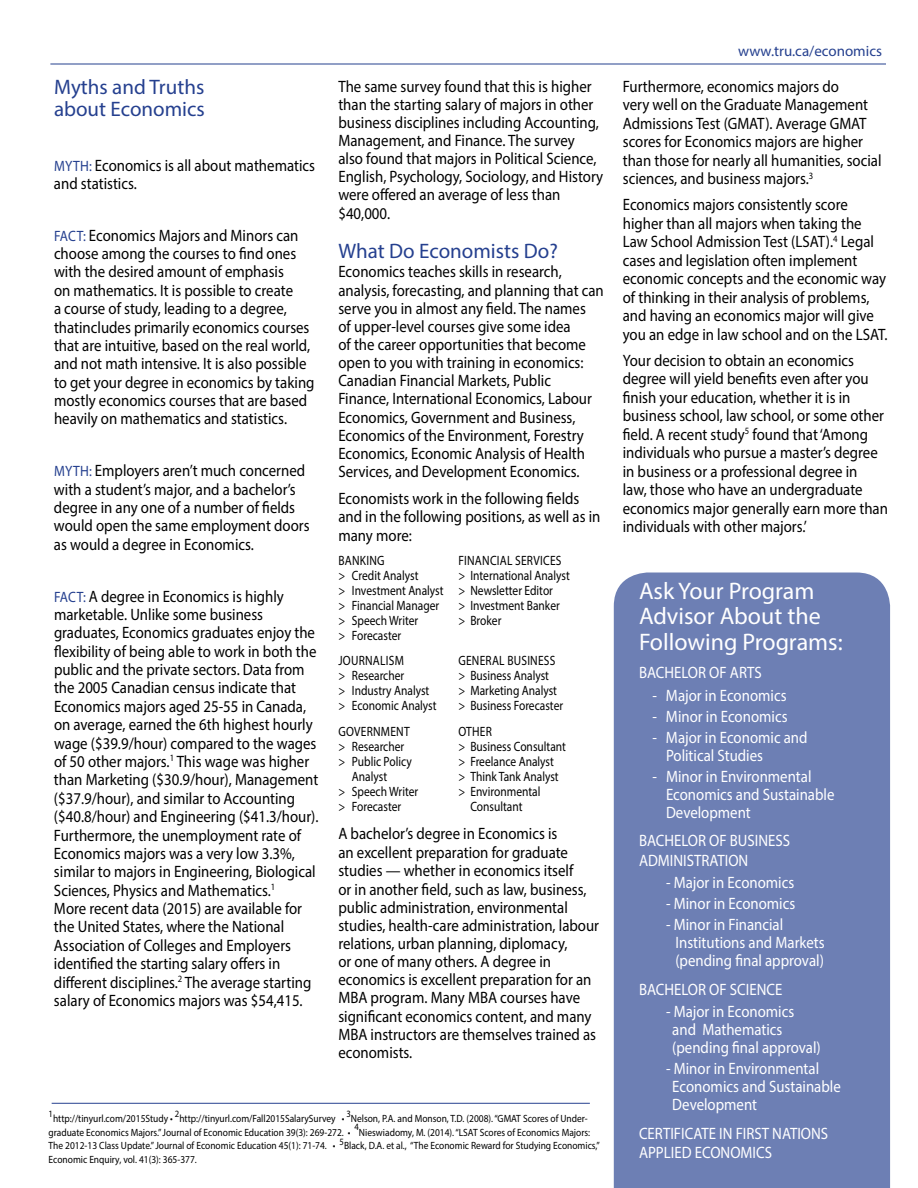
<style>
.page{position:relative;width:918px;height:1188px;background:#fff}
.page>*{position:absolute;margin:0;border:0;box-sizing:border-box;transform-origin:0 0}
.t1{font:24px/25.5px "Myriad Pro";color:#fff}
.t2{font:21px/21.5px "Myriad Pro";color:#25408f}
.t3{font:16.5px/18.5px "Myriad Pro";color:#000;scale:.9 1}
.t4{font:16.5px/18px "Myriad Pro";color:#fff;scale:.9 1}
.t5{font:15px "Myriad Pro";color:#25408f}
.t6{font:13.5px/15.1px "Myriad Pro";color:#000;scale:.85 1}
.t7{font:13.5px "Myriad Pro";letter-spacing:.02em;color:#000;scale:.85 1}
.t8{font:10.5px/13.5px "Myriad Pro";color:#000;scale:.9 1}
.t9{font:9.6px "Myriad Pro";color:#000;scale:.9 1}
.s1{font-size:15px;color:#25408f}
</style>
<div class="page">
<hr style="left:50px;top:64px;width:836px;height:1px;background:#25408f">
<div style="left:613px;top:572px;width:278px;height:616px;background:#6d7fb4"></div>
<hr style="left:52px;top:1103px;width:538px;height:1px;background:#25408f">
<p class="t2" style="left:54px;top:76px;width:152px">Myths and Truths about Economics</p>
<p class="t3" style="left:54px;top:156px;width:292px"><span class="s1">MYTH:</span> Economics is all about mathematics and statistics.</p>
<p class="t3" style="left:54px;top:226px;width:291px"><span class="s1">FACT:</span> Economics Majors and Minors can choose among the courses to find ones with the desired amount of emphasis<br>on mathematics. It is possible to create<br>a course of study, leading to a degree, thatincludes primarily economics courses that are intuitive, based on the real world, and not math intensive. It is also possible to get your degree in economics by taking mostly economics courses that are based heavily on mathematics and statistics.</p>
<p class="t3" style="left:54px;top:461px;width:286px"><span class="s1">MYTH:</span> Employers aren’t much concerned with a student’s major, and a bachelor’s degree in any one of a number of fields would open the same employment doors as would a degree in Economics.</p>
<p class="t3" style="left:54px;top:587px;width:295px"><span class="s1">FACT:</span> A degree in Economics is highly marketable. Unlike some business graduates, Economics graduates enjoy the flexibility of being able to work in both the public and the private sectors. Data from the 2005 Canadian census indicate that Economics majors aged 25-55 in Canada, on average, earned the 6th highest hourly wage ($39.9/hour) compared to the wages of 50 other majors.<sup>1</sup> This wage was higher than Marketing ($30.9/hour), Management ($37.9/hour), and similar to Accounting ($40.8/hour) and Engineering ($41.3/hour).<br>Furthermore, the unemployment rate of Economics majors was a very low 3.3%, similar to majors in Engineering, Biological Sciences, Physics and Mathematics.<sup>1<br></sup>More recent data (2015) are available for the United States, where the National Association of Colleges and Employers identified the starting salary offers in different disciplines.<sup>2</sup> The average starting salary of Economics majors was $54,415.</p>
<p class="t3" style="left:338px;top:77px;width:296px">The same survey found that this is higher than the starting salary of majors in other business disciplines including Accounting, Management, and Finance. The survey also found that majors in Political Science, English, Psychology, Sociology, and History were offered an average of less than $40,000.</p>
<p class="t2" style="left:338px;top:240px;width:221px">What Do Economists Do?</p>
<p class="t3" style="left:338px;top:263px;width:296px">Economics teaches skills in research, analysis, forecasting, and planning that can serve you in almost any field. The names<br>of upper-level courses give some idea<br>of the career opportunities that become open to you with training in economics:<br>Canadian Financial Markets, Public Finance, International Economics, Labour Economics, Government and Business, Economics of the Environment, Forestry Economics, Economic Analysis of Health Services, and Development Economics.</p>
<p class="t3" style="left:338px;top:489px;width:293px">Economists work in the following fields and in the following positions, as well as in many more:</p>
<p class="t7" style="left:339px;top:552px;width:56px">BANKING</p>
<p class="t7" style="left:458px;top:552px;width:123px">FINANCIAL SERVICES</p>
<p class="t6" style="left:338px;top:568px;width:96px">&gt; Credit Analyst</p>
<p class="t6" style="left:338px;top:568px;width:274px;text-indent:120px">&gt; International Analyst &gt; Investment Analyst &gt; Newsletter Editor<br>&gt; Financial Manager</p>
<p class="t6" style="left:458px;top:598px;width:121px">&gt; Investment Banker</p>
<p class="t6" style="left:338px;top:613px;width:96px">&gt; Speech Writer</p>
<p class="t6" style="left:458px;top:613px;width:52px">&gt; Broker</p>
<p class="t6" style="left:338px;top:624px;width:79px;line-height:24.2px">&gt; Forecaster<br>JOURNALISM</p>
<p class="t7" style="left:458px;top:652px;width:116px">GENERAL BUSINESS</p>
<p class="t6" style="left:338px;top:667px;width:79px">&gt; Researcher</p>
<p class="t6" style="left:458px;top:667px;width:108px">&gt; Business Analyst</p>
<p class="t6" style="left:338px;top:683px;width:109px">&gt; Industry Analyst</p>
<p class="t6" style="left:458px;top:683px;width:118px">&gt; Marketing Analyst</p>
<p class="t6" style="left:338px;top:698px;width:117px">&gt; Economic Analyst</p>
<p class="t6" style="left:458px;top:698px;width:125px">&gt; Business Forecaster</p>
<p class="t7" style="left:339px;top:723px;width:85px">GOVERNMENT</p>
<p class="t6" style="left:458px;top:723px;width:41px">OTHER</p>
<p class="t6" style="left:338px;top:739px;width:79px">&gt; Researcher</p>
<p class="t6" style="left:458px;top:739px;width:128px">&gt; Business Consultant</p>
<p class="t6" style="left:338px;top:754px;width:88px">&gt; Public Policy</p>
<p class="t6" style="left:458px;top:754px;width:114px">&gt; Freelance Analyst</p>
<p class="t6" style="left:352px;top:769px;width:43px">Analyst</p>
<p class="t6" style="left:458px;top:769px;width:120px">&gt; Think Tank Analyst</p>
<p class="t6" style="left:338px;top:784px;width:96px">&gt; Speech Writer</p>
<p class="t6" style="left:458px;top:784px;width:98px">&gt; Environmental</p>
<p class="t6" style="left:338px;top:799px;width:75px">&gt; Forecaster</p>
<p class="t6" style="left:470px;top:799px;width:63px">Consultant</p>
<p class="t3" style="left:338px;top:823px;width:257px;line-height:19.6px">A bachelor’s degree in Economics is an excellent preparation for graduate</p>
<p class="t3" style="left:338px;top:862px;width:291px">studies — whether in economics itself<br>or in another field, such as law, business, public administration, environmental studies, health-care administration, labour relations, urban planning, diplomacy,<br>or one of many others. A degree in economics is excellent preparation for an MBA program. Many MBA courses have significant economics content, and many MBA instructors are themselves trained as economists.</p>
<p class="t9" style="left:175px;top:1108px;width:6px">2</p>
<p class="t9" style="left:346px;top:1108px;width:6px">3</p>
<p class="t9" style="left:49px;top:1108px;width:6px">1</p>
<p class="t8" style="left:351px;top:1112px;width:265px">Nelson, P.A. and Monson, T.D. (2008). “GMAT Scores of Under-</p>
<p class="t8" style="left:53px;top:1112px;width:135px">http://tinyurl.com/2015Study •</p>
<p class="t8" style="left:179px;top:1112px;width:185px">http://tinyurl.com/Fall2015SalarySurvey •</p>
<p class="t9" style="left:355px;top:1121px;width:6px">4</p>
<p class="t8" style="left:49px;top:1125px;width:614px;text-indent:310px">Nieswiadomy, M. (2014). “LSAT Scores of Economics Majors:<br>The 2012-13 Class Update.” Journal of Economic Education 45(1): 71-74. • <sup>5</sup>Black, D.A. et al., “The Economic Reward for Studying Economics,”<br>Economic Enquiry, vol. 41(3): 365-377.</p>
<p class="t8" style="left:49px;top:1125px;width:337px">graduate Economics Majors.” Journal of Economic Education 39(3): 269-272. •</p>
<p class="t5" style="left:738px;top:42px;width:145px">www.tru.ca/economics</p>
<p class="t3" style="left:623px;top:77px;width:289px">Furthermore, economics majors do<br>very well on the Graduate Management Admissions Test (GMAT). Average GMAT scores for Economics majors are higher than those for nearly all humanities, social sciences, and business majors.<sup>3</sup></p>
<p class="t3" style="left:623px;top:195px;width:296px">Economics majors consistently score higher than all majors when taking the Law School Admission Test (LSAT).<sup>4</sup> Legal cases and legislation often implement economic concepts and the economic way of thinking in their analysis of problems, and having an economics major will give you an edge in law school and on the LSAT.</p>
<p class="t3" style="left:623px;top:351px;width:296px">Your decision to obtain an economics degree will yield benefits even after you finish your education, whether it is in business school, law school, or some other field. A recent study<sup>5</sup> found that ‘Among individuals who pursue a master’s degree in business or a professional degree in<br>law, those who have an undergraduate economics major generally earn more than individuals with other majors.’</p>
<h1 class="t1" style="left:639px;top:578px;width:205px">Ask Your Program<br>Advisor About the<br>Following Programs:</h1>
<p class="t4" style="left:639px;top:664px;width:138px">BACHELOR OF ARTS</p>
<p class="t4" style="left:652px;top:686px;width:150px">- Major in Economics</p>
<p class="t4" style="left:652px;top:707px;width:152px">- Minor in Economics</p>
<p class="t4" style="left:666px;top:728px;width:159px;text-indent:-14px">- Major in Economic and<br>Political Studies</p>
<p class="t4" style="left:666px;top:767px;width:189px;text-indent:-13px">- Minor in Environmental<br>Economics and Sustainable<br>Development</p>
<p class="t4" style="left:639px;top:831px;width:169px;line-height:19.5px">BACHELOR OF BUSINESS<br>ADMINISTRATION</p>
<p class="t4" style="left:666px;top:874px;width:144px">- Major in Economics</p>
<p class="t4" style="left:666px;top:895px;width:145px">- Minor in Economics</p>
<p class="t4" style="left:675px;top:916px;width:167px;text-indent:-9px">- Minor in Financial<br>Institutions and Markets (pending final approval)</p>
<p class="t4" style="left:639px;top:980px;width:161px">BACHELOR OF SCIENCE</p>
<p class="t4" style="left:672px;top:1003px;width:166px;text-indent:-6px">- Major in Economics and Mathematics (pending final approval)</p>
<p class="t4" style="left:672px;top:1060px;width:189px;text-indent:-6px">- Minor in Environmental<br>Economics and Sustainable<br>Development</p>
<p class="t4" style="left:639px;top:1123px;width:212px;line-height:19.5px">CERTIFICATE IN FIRST NATIONS<br>APPLIED ECONOMICS</p>
</div>
